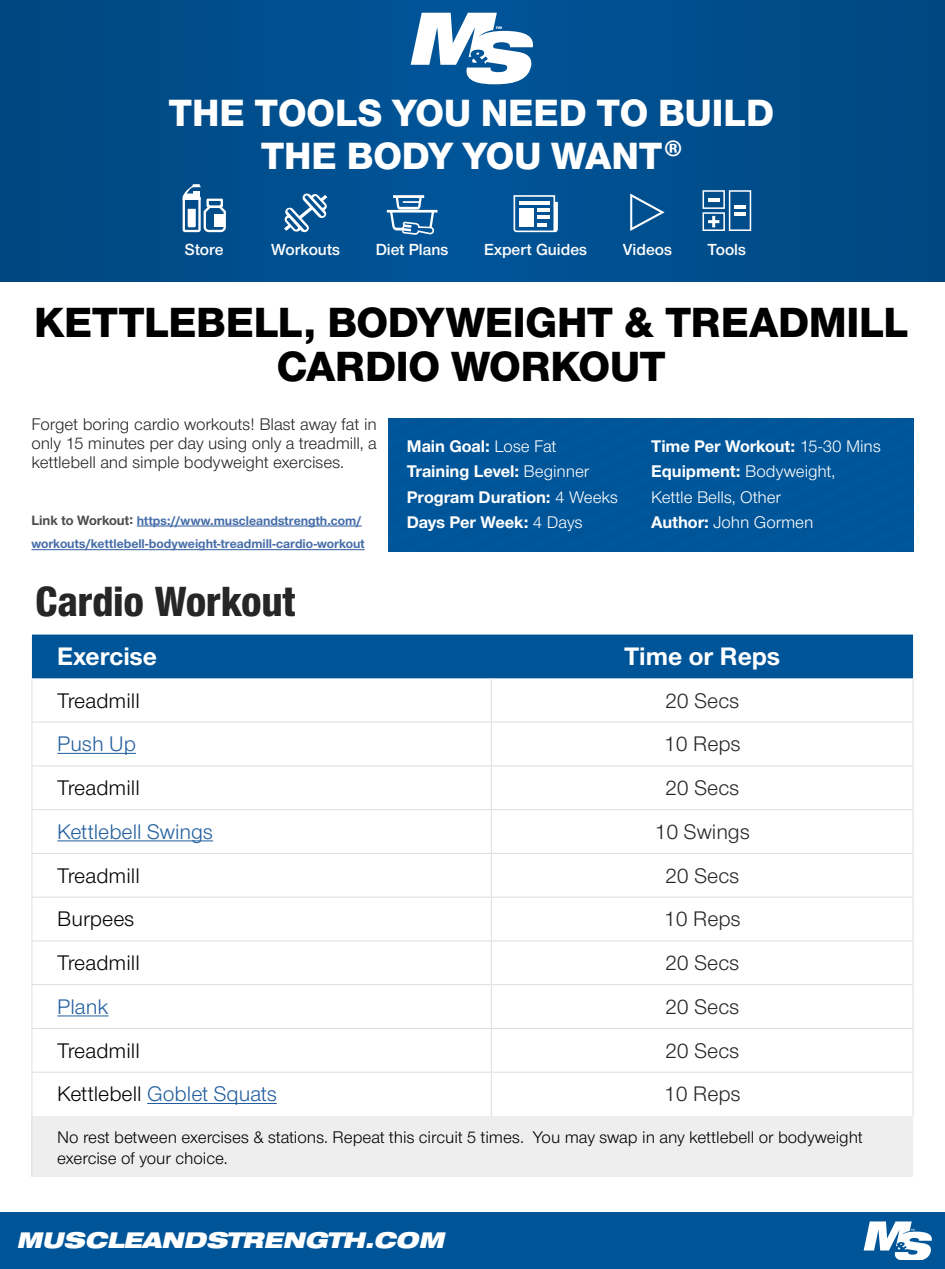
<style>
.page{position:relative;width:945px;height:1269px;background:#fff}
.page>*{position:absolute;margin:0;border:0;box-sizing:border-box;transform-origin:0 0}
.t1{font:43.75px/43.8px "Nimbus San Nov Hea";letter-spacing:-.005em;color:#000;text-align:center}
.t2{font:43.75px "Nimbus San Nov Con Hea";color:#262626}
.t3{font:39.38px/43px "Nimbus San Nov Hea";color:#fff;text-align:center}
.t4{font:700 26.25px "Nimbus San Nov";color:#fff}
.t5{font:21.88px "Nimbus San Nov";color:#262626}
.t6{font:21.88px "Nimbus San Nov";color:#000}
.t7{font:21.88px "Nimbus San Nov";color:#215e9e}
.t8{font:italic 900 expanded 21.88px "Helvetica Neue LT Std";color:#fff}
.t9{font:17.5px/19.2px "Nimbus San Nov";letter-spacing:-.005em;color:#262626;text-align:justify}
.t10{font:17.5px/21px "Nimbus San Nov";color:#000}
.t11{font:17.5px/25.4px "Nimbus San Nov";letter-spacing:-.005em;color:#fff}
.t12{font:700 17.5px/25.4px "Nimbus San Nov";letter-spacing:-.005em;color:#fff}
.t13{font:16.62px "Nimbus San Nov Sem Bol";color:#fff}
.t14{font:700 13.12px/23.6px "Nimbus San Nov";color:#456da9}
.s1{font-weight:400}
.s2{font-weight:700}
.s3{font-size:14px;color:#4d4d4f}
.s4{color:#000}
</style>
<div class="page">
<svg style="left:33px;top:678px;width:880px;height:438px"></svg>
<div style="left:32px;top:634px;width:881px;height:44px;background:#059"></div>
<div style="left:32px;top:1116px;width:881px;height:60px;background:#eee"></div>
<hr style="left:32px;top:678px;width:1px;height:43px;background:#ddd">
<hr style="left:491px;top:678px;width:1px;height:43px;background:#ddd">
<hr style="left:913px;top:678px;width:1px;height:43px;background:#ddd">
<hr style="left:32px;top:721px;width:459px;height:1px;background:#ddd">
<hr style="left:32px;top:722px;width:1px;height:43px;background:#ddd">
<hr style="left:491px;top:721px;width:423px;height:1px;background:#ddd">
<hr style="left:491px;top:722px;width:1px;height:43px;background:#ddd">
<hr style="left:913px;top:722px;width:1px;height:43px;background:#ddd">
<hr style="left:491px;top:766px;width:1px;height:43px;background:#ddd">
<hr style="left:913px;top:766px;width:1px;height:43px;background:#ddd">
<hr style="left:491px;top:810px;width:1px;height:43px;background:#ddd">
<hr style="left:913px;top:810px;width:1px;height:43px;background:#ddd">
<hr style="left:32px;top:854px;width:1px;height:42px;background:#ddd">
<hr style="left:491px;top:854px;width:1px;height:42px;background:#ddd">
<hr style="left:913px;top:854px;width:1px;height:42px;background:#ddd">
<hr style="left:32px;top:897px;width:1px;height:43px;background:#ddd">
<hr style="left:491px;top:897px;width:1px;height:43px;background:#ddd">
<hr style="left:913px;top:897px;width:1px;height:43px;background:#ddd">
<hr style="left:32px;top:941px;width:1px;height:43px;background:#ddd">
<hr style="left:491px;top:941px;width:1px;height:43px;background:#ddd">
<hr style="left:913px;top:941px;width:1px;height:43px;background:#ddd">
<hr style="left:32px;top:985px;width:1px;height:43px;background:#ddd">
<hr style="left:491px;top:985px;width:1px;height:43px;background:#ddd">
<hr style="left:913px;top:985px;width:1px;height:43px;background:#ddd">
<hr style="left:32px;top:1029px;width:1px;height:42px;background:#ddd">
<hr style="left:491px;top:1029px;width:1px;height:42px;background:#ddd">
<hr style="left:913px;top:1029px;width:1px;height:42px;background:#ddd">
<hr style="left:32px;top:1072px;width:1px;height:44px;background:#ddd">
<hr style="left:491px;top:1072px;width:1px;height:44px;background:#ddd">
<hr style="left:913px;top:1072px;width:1px;height:44px;background:#ddd">
<hr style="left:32px;top:1116px;width:1px;height:60px;background:#ddd">
<hr style="left:32px;top:896px;width:459px;height:1px;background:#ddd">
<hr style="left:491px;top:896px;width:423px;height:1px;background:#ddd">
<hr style="left:32px;top:940px;width:459px;height:1px;background:#ddd">
<hr style="left:491px;top:940px;width:423px;height:1px;background:#ddd">
<hr style="left:32px;top:984px;width:459px;height:1px;background:#ddd">
<hr style="left:491px;top:984px;width:423px;height:1px;background:#ddd">
<hr style="left:32px;top:1028px;width:459px;height:1px;background:#ddd">
<hr style="left:491px;top:1028px;width:423px;height:1px;background:#ddd">
<hr style="left:32px;top:1071px;width:459px;height:1px;background:#ddd">
<hr style="left:491px;top:1071px;width:423px;height:1px;background:#ddd">
<hr style="left:32px;top:765px;width:459px;height:1px;background:#ddd">
<hr style="left:32px;top:766px;width:1px;height:43px;background:#ddd">
<hr style="left:491px;top:765px;width:423px;height:1px;background:#ddd">
<hr style="left:32px;top:809px;width:459px;height:1px;background:#ddd">
<hr style="left:32px;top:810px;width:1px;height:43px;background:#ddd">
<hr style="left:491px;top:809px;width:423px;height:1px;background:#ddd">
<hr style="left:32px;top:853px;width:459px;height:1px;background:#ddd">
<hr style="left:491px;top:853px;width:423px;height:1px;background:#ddd">
<hr style="left:57px;top:753px;width:79px;height:1px;background:#215e9e">
<hr style="left:57px;top:840px;width:156px;height:1px;background:#215e9e">
<hr style="left:57px;top:1015px;width:51px;height:1px;background:#215e9e">
<hr style="left:147px;top:1103px;width:130px;height:1px;background:#215e9e">
<div style="left:0;top:1212px;width:945px;height:57px;background:#059"></div>
<svg style="left:864px;top:1221px;width:68px;height:38px"></svg>
<div style="left:1px;top:0;width:944px;height:282px;background:#004d8b"></div>
<svg style="left:411px;top:13px;width:122px;height:71px"></svg>
<svg style="left:182px;top:184px;width:44px;height:48px"></svg>
<svg style="left:284px;top:193px;width:43px;height:39px"></svg>
<svg style="left:387px;top:195px;width:50px;height:40px"></svg>
<svg style="left:514px;top:195px;width:44px;height:37px"></svg>
<svg style="left:630px;top:193px;width:35px;height:38px"></svg>
<svg style="left:703px;top:190px;width:48px;height:41px"></svg>
<hr style="left:137px;top:525px;width:225px;height:1px;background:#456da9">
<hr style="left:32px;top:549px;width:333px;height:1px;background:#456da9">
<div style="left:388px;top:418px;width:526px;height:133px;background:#059"></div>
<h2 class="t3" style="left:169px;top:92px;width:607px">THE TOOLS YOU NEED TO BUILD<br>THE BODY YOU WANT<sup>®</sup></h2>
<p class="t13" style="left:185px;top:240px;width:40px">Store</p>
<p class="t13" style="left:271px;top:240px;width:70px">Workouts</p>
<p class="t13" style="left:376px;top:240px;width:74px">Diet Plans</p>
<p class="t13" style="left:484px;top:240px;width:105px">Expert Guides</p>
<p class="t13" style="left:623px;top:240px;width:51px">Videos</p>
<p class="t13" style="left:708px;top:240px;width:40px">Tools</p>
<h1 class="t1" style="left:34px;top:301px;width:876px">KETTLEBELL, BODYWEIGHT &amp; TREADMILL<br>CARDIO WORKOUT</h1>
<p class="t9" style="left:32px;top:414px;width:347px">Forget boring cardio workouts! Blast away fat in only 15 minutes per day using only a treadmill, a kettlebell and simple bodyweight exercises.</p>
<p class="t12" style="left:407px;top:433px;width:213px">Main Goal: <span class="s1">Lose Fat<br></span>Training Level: <span class="s1">Beginner<br></span>Program Duration: <span class="s1">4 Weeks<br></span>Days Per Week: <span class="s1">4 Days</span></p>
<p class="t11" style="left:651px;top:433px;width:231px"><span class="s2">Time Per Workout:</span> 15-30 Mins<br><span class="s2">Equipment:</span> Bodyweight,<br>Kettle Bells, Other<br><span class="s2">Author:</span> John Gormen</p>
<p class="t14" style="left:32px;top:508px;width:335px"><span class="s3">Link to Workout:</span> https://www.muscleandstrength.com/ workouts/kettlebell-bodyweight-treadmill-cardio-workout</p>
<h1 class="t2" style="left:35px;top:576px;width:261px">Cardio Workout</h1>
<h3 class="t4" style="left:57px;top:641px;width:101px">Exercise</h3>
<h3 class="t4" style="left:624px;top:641px;width:157px">Time or Reps</h3>
<p class="t6" style="left:57px;top:688px;width:84px">Treadmill</p>
<p class="t5" style="left:665px;top:688px;width:76px">20 Secs</p>
<p class="t7" style="left:57px;top:731px;width:80px">Push Up</p>
<p class="t5" style="left:664px;top:731px;width:78px">10 Reps</p>
<p class="t6" style="left:57px;top:775px;width:84px">Treadmill</p>
<p class="t5" style="left:665px;top:775px;width:76px">20 Secs</p>
<p class="t7" style="left:57px;top:819px;width:157px">Kettlebell Swings</p>
<p class="t5" style="left:654px;top:819px;width:97px">10 Swings</p>
<p class="t6" style="left:57px;top:863px;width:84px">Treadmill</p>
<p class="t5" style="left:665px;top:863px;width:76px">20 Secs</p>
<p class="t6" style="left:57px;top:906px;width:79px">Burpees</p>
<p class="t5" style="left:664px;top:906px;width:78px">10 Reps</p>
<p class="t6" style="left:57px;top:950px;width:84px">Treadmill</p>
<p class="t5" style="left:665px;top:950px;width:76px">20 Secs</p>
<p class="t7" style="left:57px;top:994px;width:53px">Plank</p>
<p class="t5" style="left:665px;top:994px;width:76px">20 Secs</p>
<p class="t6" style="left:57px;top:1038px;width:84px">Treadmill</p>
<p class="t5" style="left:665px;top:1038px;width:76px">20 Secs</p>
<p class="t7" style="left:57px;top:1081px;width:221px"><span class="s4">Kettlebell</span> Goblet Squats</p>
<p class="t5" style="left:664px;top:1081px;width:78px">10 Reps</p>
<p class="t10" style="left:57px;top:1127px;width:807px">No rest between exercises &amp; stations. Repeat this circuit 5 times. You may swap in any kettlebell or bodyweight exercise of your choice.</p>
<p class="t8" style="left:17px;top:1226px;width:429px">MUSCLEANDSTRENGTH.COM</p>
</div>
